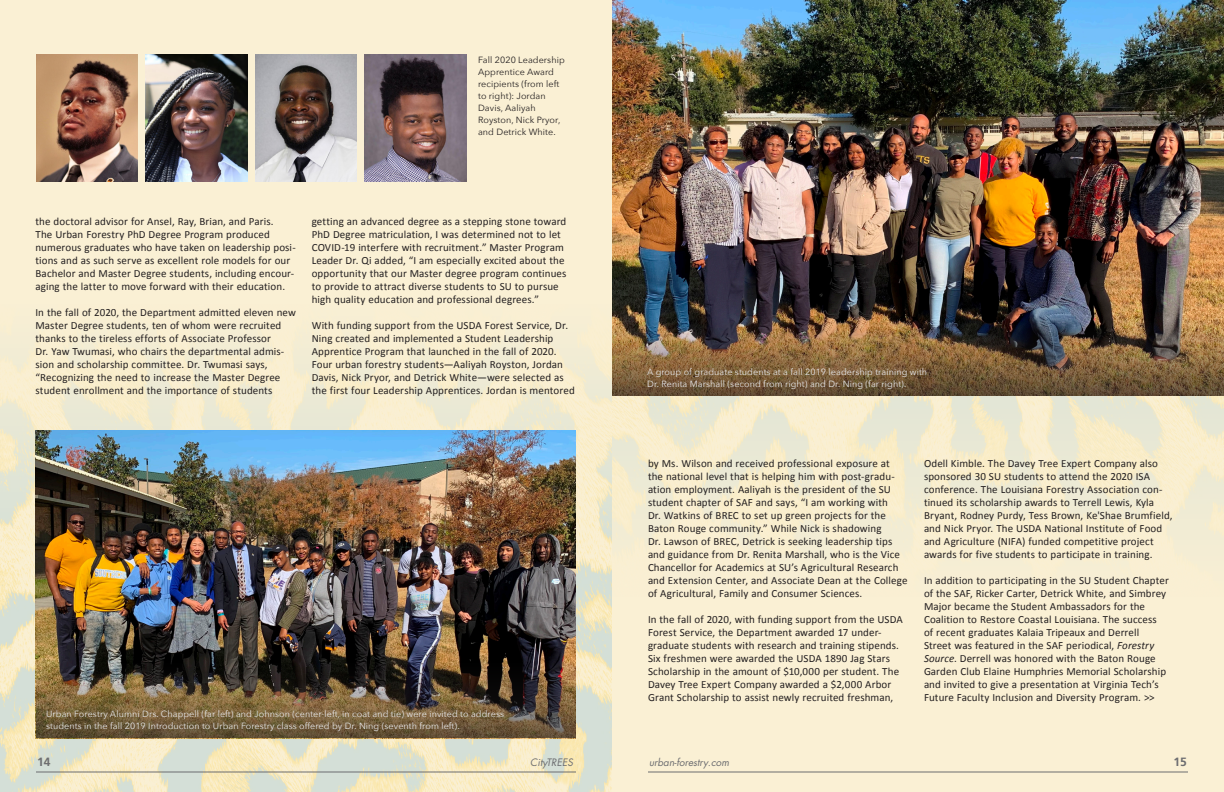
<style>
.page{position:relative;width:1224px;height:792px;background:#fff}
.page>*{position:absolute;margin:0;border:0;box-sizing:border-box;transform-origin:0 0}
.t1{font:700 12px "Frutiger LT Std";color:#6c6d70}
.calibri11{font:11px/13px "Calibri";letter-spacing:.01em;color:#231f20}
.t2{font:italic 10px "Futura PRO";color:#6c6d70}
.SGcaptionlight{font:9px/12px "Avenir Next";letter-spacing:.01em;color:#e6e7e9}
.SGcaption{font:9px/12px "Avenir Next";letter-spacing:.01em;color:#231f20}
.s1{font-style:italic}
</style>
<div class="page">
<img style="left:0;top:0;width:612px;height:792px">
<img style="left:612px;top:396px;width:612px;height:396px">
<img style="left:35px;top:431px;width:541px;height:307px">
<img style="left:36px;top:659px;width:540px;height:79px">
<img style="left:612px;top:0;width:612px;height:317px">
<img style="left:612px;top:317px;width:612px;height:79px">
<img style="left:36px;top:54px;width:101px;height:127px">
<img style="left:146px;top:54px;width:101px;height:127px">
<img style="left:255px;top:54px;width:102px;height:127px">
<img style="left:365px;top:54px;width:101px;height:127px">
<hr style="left:36px;top:772px;width:540px;height:1px;background:#6c6d70">
<hr style="left:648px;top:772px;width:540px;height:1px;background:#6c6d70">
<p class="SGcaption" style="left:478px;top:53px;width:88px">Fall 2020 Leadership<br>Apprentice Award recipients (from left to right): Jordan<br>Davis, Aaliyah<br>Royston, Nick Pryor, and Detrick White.</p>
<p class="calibri11" style="left:35px;top:215px;width:262px">the doctoral advisor for Ansel, Ray, Brian, and Paris.<br>The Urban Forestry PhD Degree Program produced numerous graduates who have taken on leadership posi&shy;tions and as such serve as excellent role models for our Bachelor and Master Degree students, including encour&shy;aging the latter to move forward with their education.</p>
<p class="calibri11" style="left:35px;top:306px;width:262px">In the fall of 2020, the Department admitted eleven new Master Degree students, ten of whom were recruited thanks to the tireless efforts of Associate Professor<br>Dr. Yaw Twumasi, who chairs the departmental admis&shy;sion and scholarship committee. Dr. Twumasi says, “Recognizing the need to increase the Master Degree student enrollment and the importance of students</p>
<p class="calibri11" style="left:312px;top:215px;width:256px">getting an advanced degree as a stepping stone toward PhD Degree matriculation, I was determined not to let COVID-19 interfere with recruitment.” Master Program Leader Dr. Qi added, “I am especially excited about the opportunity that our Master degree program continues to provide to attract diverse students to SU to pursue high quality education and professional degrees.”</p>
<p class="calibri11" style="left:312px;top:319px;width:265px">With funding support from the USDA Forest Service, Dr.<br>Ning created and implemented a Student Leadership Apprentice Program that launched in the fall of 2020.<br>Four urban forestry students—Aaliyah Royston, Jordan Davis, Nick Pryor, and Detrick White—were selected as the first four Leadership Apprentices. Jordan is mentored</p>
<p class="SGcaptionlight" style="left:46px;top:707px;width:460px">Urban Forestry Alumni Drs. Chappell (far left) and Johnson (center-left, in coat and tie) were invited to address students in the fall 2019 Introduction to Urban Forestry class offered by Dr. Ning (seventh from left).</p>
<p class="SGcaptionlight" style="left:647px;top:365px;width:282px">A group of graduate students at a fall 2019 leadership training with<br>Dr. Renita Marshall (second from right) and Dr. Ning (far right).</p>
<p class="calibri11" style="left:648px;top:456px;width:261px">by Ms. Wilson and received professional exposure at the national level that is helping him with post-gradu&shy;ation employment. Aaliyah is the president of the SU student chapter of SAF and says, “I am working with<br>Dr. Watkins of BREC to set up green projects for the Baton Rouge community.” While Nick is shadowing<br>Dr. Lawson of BREC, Detrick is seeking leadership tips and guidance from Dr. Renita Marshall, who is the Vice Chancellor for Academics at SU’s Agricultural Research and Extension Center, and Associate Dean at the College of Agricultural, Family and Consumer Sciences.</p>
<p class="calibri11" style="left:648px;top:612px;width:256px">In the fall of 2020, with funding support from the USDA Forest Service, the Department awarded 17 under&shy;graduate students with research and training stipends.<br>Six freshmen were awarded the USDA 1890 Jag Stars Scholarship in the amount of $10,000 per student. The Davey Tree Expert Company awarded a $2,000 Arbor Grant Scholarship to assist newly recruited freshman,</p>
<p class="calibri11" style="left:924px;top:456px;width:250px">Odell Kimble. The Davey Tree Expert Company also sponsored 30 SU students to attend the 2020 ISA conference. The Louisiana Forestry Association con&shy;tinued its scholarship awards to Terrell Lewis, Kyla Bryant, Rodney Purdy, Tess Brown, Ke'Shae Brumfield, and Nick Pryor. The USDA National Institute of Food and Agriculture (NIFA) funded competitive project awards for five students to participate in training.</p>
<p class="calibri11" style="left:924px;top:573px;width:246px">In addition to participating in the SU Student Chapter of the SAF, Ricker Carter, Detrick White, and Simbrey Major became the Student Ambassadors for the Coalition to Restore Coastal Louisiana. The success of recent graduates Kalaia Tripeaux and Derrell Street was featured in the SAF periodical, <span class="s1">Forestry Source</span>. Derrell was honored with the Baton Rouge Garden Club Elaine Humphries Memorial Scholarship and invited to give a presentation at Virginia Tech’s Future Faculty Inclusion and Diversity Program. &gt;&gt;</p>
<p class="t1" style="left:37px;top:755px;width:15px">14</p>
<p class="t2" style="left:530px;top:756px;width:44px">CityTREES</p>
<p class="t2" style="left:649px;top:756px;width:82px">urban-forestry.com</p>
<p class="t1" style="left:1174px;top:755px;width:15px">15</p>
</div>
